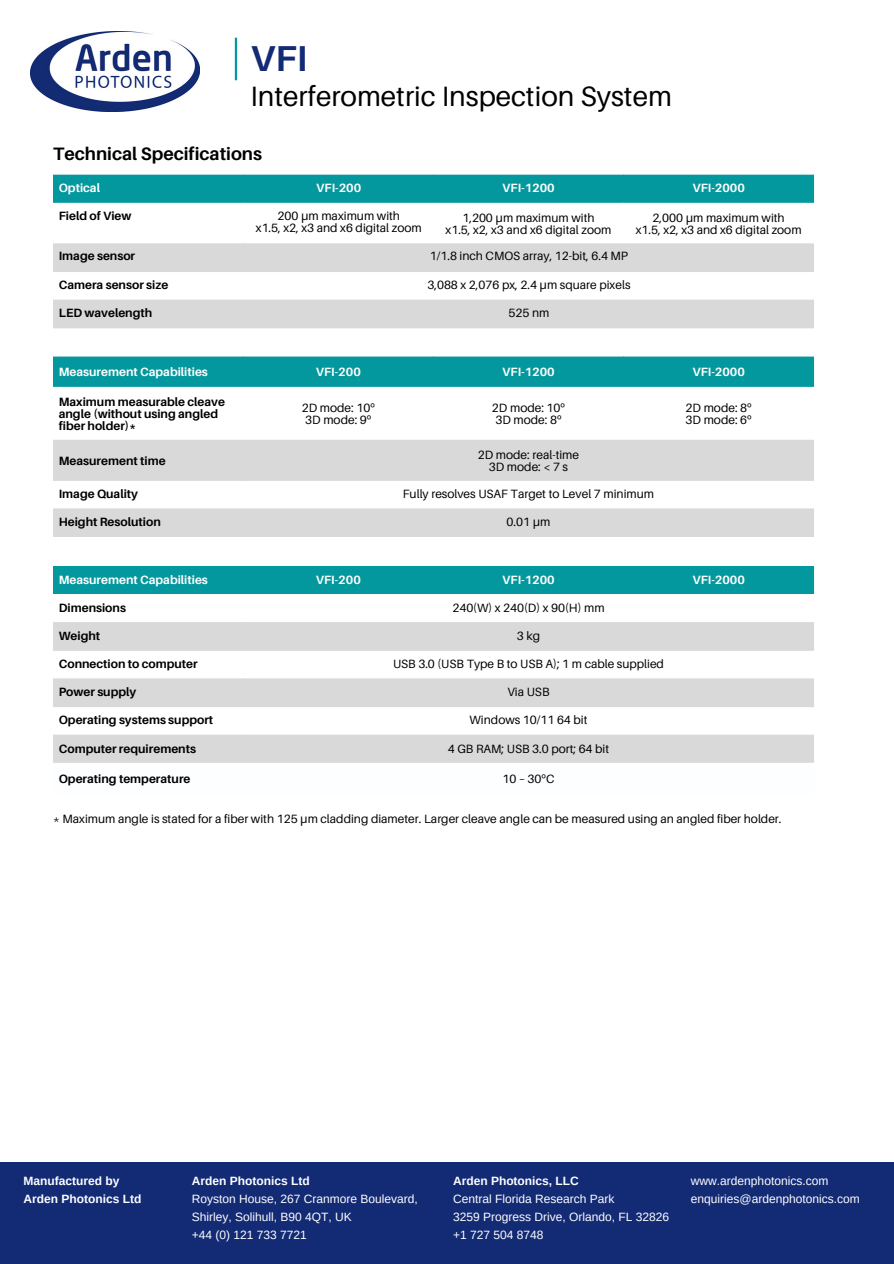
<style>
.page{position:relative;width:894px;height:1264px;background:#fff}
.page>*{position:absolute;margin:0;border:0;box-sizing:border-box;transform-origin:0 0}
.t1{font:700 36px "Aileron";color:#132a74}
.t2{font:27.9px "Aileron";color:#000}
.t3{font:700 18px "Aileron";color:#000}
.t4{font:12px "Aileron";color:#000}
.t5{font:700 12px/12px "Aileron";color:#000}
.t6{font:12px "Arimo";color:#fdfeff}
.t7{font:700 12px "Aileron";color:#fff}
.t8{font:700 12px/18px "Arimo";color:#fdfeff}
.s1{font-family:"Noto Sans"}
</style>
<div class="page">
<img style="left:30px;top:31px;width:169px;height:80px">
<hr style="left:235px;top:38px;width:2px;height:42px;background:#03989e">
<div style="left:0;top:1161px;width:893px;height:102px;background:#132a74"></div>
<div style="left:53px;top:175px;width:760px;height:28px;background:#03989e"></div>
<svg style="left:53px;top:243px;width:760px;height:85px;fill:#d9d9d9"></svg>
<div style="left:53px;top:357px;width:760px;height:30px;background:#03989e"></div>
<svg style="left:53px;top:440px;width:760px;height:97px;fill:#d9d9d9"></svg>
<div style="left:53px;top:566px;width:760px;height:28px;background:#03989e"></div>
<svg style="left:53px;top:622px;width:760px;height:140px;fill:#d9d9d9"></svg>
<svg style="left:53px;top:762px;width:760px;height:1px"></svg>
<p class="t1" style="left:250px;top:36px;width:58px">VFI</p>
<p class="t2" style="left:250px;top:79px;width:423px">Interferometric Inspection System</p>
<p class="t3" style="left:53px;top:142px;width:210px">Technical Specifications</p>
<h1 class="t7" style="left:59px;top:180px;width:43px">Optical</h1>
<h2 class="t7" style="left:316px;top:180px;width:46px">VFI-200</h2>
<h3 class="t7" style="left:502px;top:180px;width:54px">VFI-1200</h3>
<p class="t7" style="left:692px;top:180px;width:54px">VFI-2000</p>
<p class="t5" style="left:59px;top:209px;width:74px">Field of View</p>
<p class="t4" style="left:277px;top:208px;width:124px">200 <span class="s1">μ</span>m maximum with</p>
<p class="t4" style="left:256px;top:220px;width:167px">x1.5, x2, x3 and x6 digital zoom</p>
<p class="t4" style="left:462px;top:210px;width:134px">1,200 <span class="s1">μ</span>m maximum with</p>
<p class="t4" style="left:445px;top:222px;width:167px">x1.5, x2, x3 and x6 digital zoom</p>
<p class="t4" style="left:652px;top:210px;width:134px">2,000 <span class="s1">μ</span>m maximum with</p>
<p class="t4" style="left:635px;top:222px;width:167px">x1.5, x2, x3 and x6 digital zoom</p>
<p class="t5" style="left:59px;top:250px;width:78px">Image sensor</p>
<p class="t4" style="left:429px;top:249px;width:200px">1/1.8 inch CMOS array, 12-bit, 6.4 MP</p>
<p class="t5" style="left:59px;top:278px;width:111px">Camera sensor size</p>
<p class="t4" style="left:427px;top:277px;width:204px">3,088 x 2,076 px, 2.4 <span class="s1">μ</span>m square pixels</p>
<p class="t5" style="left:59px;top:306px;width:95px">LED wavelength</p>
<p class="t4" style="left:508px;top:305px;width:42px">525 nm</p>
<p class="t7" style="left:59px;top:365px;width:151px">Measurement Capabilities</p>
<p class="t7" style="left:316px;top:365px;width:46px">VFI-200</p>
<p class="t7" style="left:502px;top:365px;width:54px">VFI-1200</p>
<p class="t7" style="left:692px;top:365px;width:54px">VFI-2000</p>
<p class="t5" style="left:59px;top:395px;width:168px">Maximum measurable cleave angle (without using angled fiber holder)*</p>
<p class="t4" style="left:302px;top:400px;width:74px">2D mode: 10<span class="s1">º</span></p>
<p class="t4" style="left:492px;top:400px;width:74px">2D mode: 10<span class="s1">º</span></p>
<p class="t4" style="left:495px;top:412px;width:68px">3D mode: 8<span class="s1">º</span></p>
<p class="t4" style="left:685px;top:400px;width:68px">2D mode: 8<span class="s1">º</span></p>
<p class="t4" style="left:685px;top:412px;width:68px">3D mode: 6<span class="s1">º</span></p>
<p class="t4" style="left:305px;top:412px;width:68px">3D mode: 9<span class="s1">º</span></p>
<p class="t5" style="left:59px;top:454px;width:108px">Measurement time</p>
<p class="t4" style="left:477px;top:447px;width:103px">2D mode: real-time</p>
<p class="t4" style="left:489px;top:459px;width:81px">3D mode: &lt; 7 s</p>
<p class="t5" style="left:59px;top:488px;width:81px">Image Quality</p>
<p class="t4" style="left:402px;top:486px;width:253px">Fully resolves USAF Target to Level 7 minimum</p>
<p class="t5" style="left:59px;top:516px;width:104px">Height Resolution</p>
<p class="t4" style="left:506px;top:514px;width:45px">0.01 <span class="s1">μ</span>m</p>
<p class="t7" style="left:59px;top:572px;width:151px">Measurement Capabilities</p>
<p class="t7" style="left:316px;top:572px;width:46px">VFI-200</p>
<p class="t7" style="left:502px;top:572px;width:54px">VFI-1200</p>
<p class="t7" style="left:692px;top:572px;width:54px">VFI-2000</p>
<p class="t5" style="left:59px;top:601px;width:69px">Dimensions</p>
<p class="t4" style="left:452px;top:600px;width:154px">240(W) x 240(D) x 90(H) mm</p>
<p class="t5" style="left:59px;top:629px;width:43px">Weight</p>
<p class="t4" style="left:516px;top:628px;width:25px">3kg</p>
<p class="t5" style="left:59px;top:657px;width:140px">Connection to computer</p>
<p class="t4" style="left:393px;top:656px;width:272px">USB 3.0 (USB Type B to USB A); 1 m cable supplied</p>
<h4 class="t5" style="left:59px;top:686px;width:79px">Power supply</h4>
<p class="t4" style="left:507px;top:684px;width:44px">Via USB</p>
<p class="t5" style="left:59px;top:714px;width:156px">Operating systems support</p>
<p class="t4" style="left:469px;top:712px;width:119px">Windows 10/11 64 bit</p>
<p class="t5" style="left:59px;top:742px;width:139px">Computer requirements</p>
<p class="t4" style="left:448px;top:741px;width:163px">4 GB RAM; USB 3.0 port; 64 bit</p>
<p class="t5" style="left:59px;top:772px;width:133px">Operating temperature</p>
<p class="t4" style="left:502px;top:771px;width:53px">10 – 30<span class="s1">º</span>C</p>
<p class="t4" style="left:53px;top:811px;width:729px">* Maximum angle is stated for a fiber with 125 <span class="s1">μ</span>m cladding diameter. Larger cleave angle can be measured using an angled fiber holder.</p>
<p class="t8" style="left:23px;top:1171px;width:119px">Manufactured by<br>Arden Photonics Ltd</p>
<p class="t8" style="left:192px;top:1171px;width:119px">Arden Photonics Ltd</p>
<p class="t6" style="left:192px;top:1192px;width:227px">Royston House, 267 Cranmore Boulevard,</p>
<p class="t6" style="left:192px;top:1210px;width:161px">Shirley, Solihull, B90 4QT, UK</p>
<p class="t6" style="left:192px;top:1228px;width:117px">+44 (0) 121 733 7721</p>
<p class="t8" style="left:453px;top:1171px;width:127px">Arden Photonics, LLC</p>
<p class="t6" style="left:453px;top:1192px;width:163px">Central Florida Research Park</p>
<p class="t6" style="left:453px;top:1210px;width:217px">3259 Progress Drive, Orlando, FL 32826</p>
<p class="t6" style="left:453px;top:1228px;width:92px">+1 727 504 8748</p>
<p class="t6" style="left:690px;top:1174px;width:139px">www.ardenphotonics.com</p>
<p class="t6" style="left:690px;top:1192px;width:170px">enquiries@ardenphotonics.com</p>
</div>
